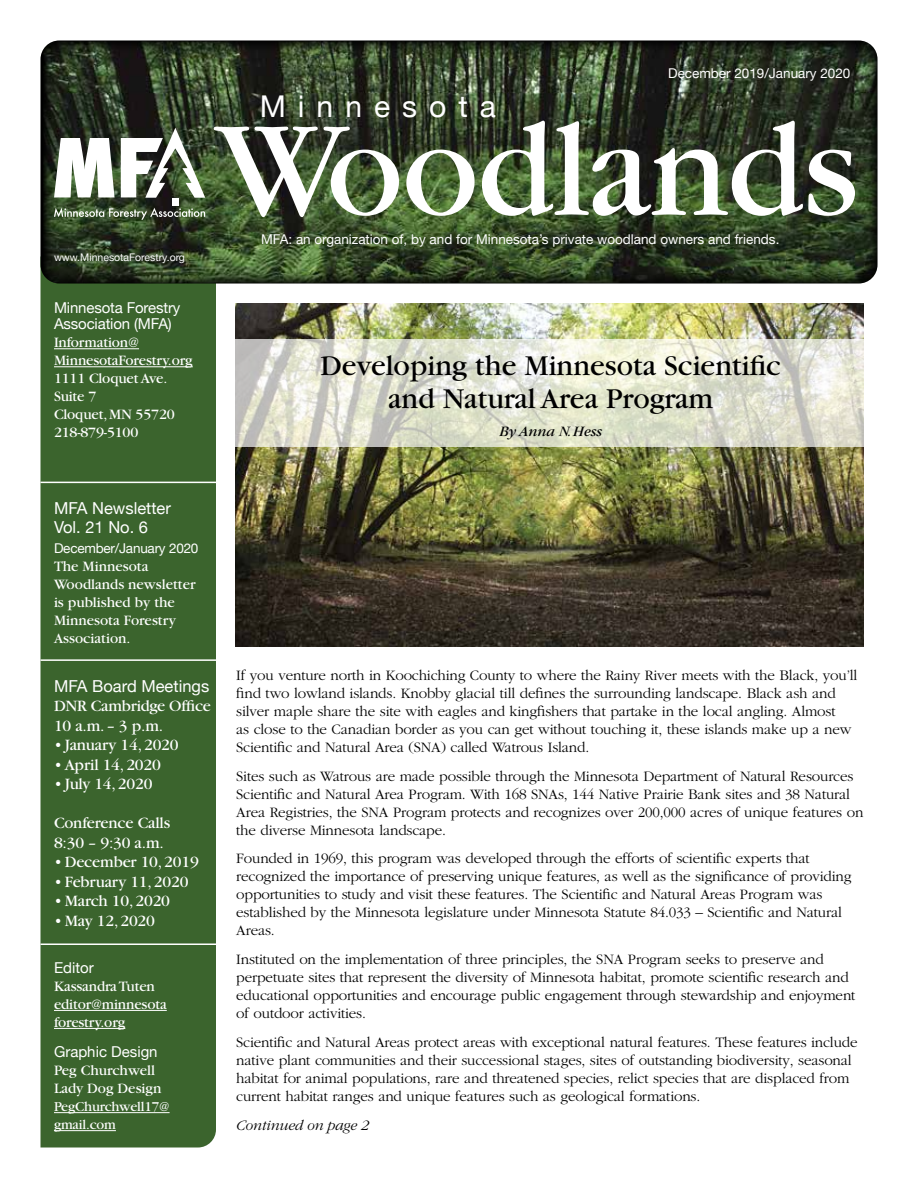
<style>
.page{position:relative;width:918px;height:1188px;background:#fff}
.page>*{position:absolute;margin:0;border:0;box-sizing:border-box;transform-origin:0 0}
.t1{font:141px "Garamond";letter-spacing:-.01em;color:#fff}
.t2{font:30px/33px "Garamond";color:#000;text-align:center}
.t3{font:30px "Helvetica Neue";letter-spacing:.4em;color:#fff}
.t4{font:16.5px/19.5px "Garamond";letter-spacing:-.01em;color:#fff}
.t5{font:16.5px/19.5px "Helvetica Neue";color:#fff}
.t6{font:300 15px/18px "Garamond";letter-spacing:-.01em;color:#000}
.t7{font:15px/18px "Garamond";letter-spacing:-.01em;color:#fff}
.t8{font:15px/16.5px "Helvetica Neue";letter-spacing:-.01em;color:#fff}
.t9{font:italic 300 15px "Garamond";letter-spacing:-.01em;color:#000}
.t10{font:italic 15px "Garamond";letter-spacing:-.01em;color:#000}
.t11{font:14.25px/18px "Garamond";letter-spacing:-.01em;color:#fff}
.t12{font:13.5px "Helvetica Neue";color:#fff}
.t13{font:10.5px "Helvetica Neue";color:#fff}
</style>
<div class="page">
<div style="left:40px;top:269px;width:176px;height:879px;background:#3b642d"></div>
<hr style="left:54px;top:348px;width:85px;height:1px;background:#fff">
<hr style="left:54px;top:366px;width:139px;height:1px;background:#fff">
<hr style="left:40px;top:482px;width:176px;height:1px;background:#fff">
<hr style="left:40px;top:659px;width:176px;height:2px;background:#fff">
<hr style="left:40px;top:943px;width:176px;height:2px;background:#fff">
<hr style="left:54px;top:1010px;width:113px;height:1px;background:#fff">
<hr style="left:54px;top:1028px;width:71px;height:1px;background:#fff">
<hr style="left:54px;top:1112px;width:116px;height:1px;background:#fff">
<hr style="left:54px;top:1130px;width:62px;height:1px;background:#fff">
<img style="left:43px;top:41px;width:835px;height:242px">
<svg style="left:54px;top:138px;width:61px;height:59px"></svg>
<svg style="left:54px;top:208px;width:151px;height:12px;background:#63735a"></svg>
<div style="left:172px;top:198px;width:6px;height:8px;background:#fff"></div>
<svg style="left:121px;top:128px;width:84px;height:70px"></svg>
<img style="left:235px;top:304px;width:629px;height:342px">
<svg style="left:235px;top:339px;width:629px;height:108px;background:#dfe0d1"></svg>
<h2 class="t3" style="left:260px;top:85px;width:238px">Minnesota</h2>
<p class="t12" style="left:668px;top:64px;width:184px">December 2019/January 2020</p>
<h1 class="t1" style="left:216px;top:97px;width:644px">Woodlands</h1>
<p class="t13" style="left:54px;top:250px;width:132px">www.MinnesotaForestry.org</p>
<p class="t8" style="left:54px;top:300px;width:128px">Minnesota Forestry<br>Association (MFA)</p>
<p class="t7" style="left:54px;top:334px;width:140px">Information@<br>MinnesotaForestry.org<br>1111 Cloquet Ave.<br>Suite 7<br>Cloquet, MN 55720<br>218-879-5100</p>
<p class="t5" style="left:54px;top:499px;width:119px">MFA Newsletter<br>Vol. 21 No. 6</p>
<p class="t12" style="left:54px;top:538px;width:146px">December/January 2020</p>
<p class="t7" style="left:54px;top:557px;width:143px">The Minnesota<br>Woodlands newsletter is published by the<br>Minnesota Forestry<br>Association.</p>
<p class="t5" style="left:54px;top:677px;width:157px">MFA Board Meetings</p>
<p class="t4" style="left:54px;top:697px;width:159px">DNR Cambridge Office<br>10 a.m. – 3 p.m.</p>
<p class="t4" style="left:54px;top:736px;width:126px">• January 14, 2020</p>
<p class="t4" style="left:54px;top:755px;width:108px">• April 14, 2020</p>
<p class="t4" style="left:54px;top:775px;width:100px">• July 14, 2020</p>
<p class="t4" style="left:54px;top:814px;width:118px">Conference Calls<br>8:30 – 9:30 a.m.</p>
<p class="t4" style="left:54px;top:853px;width:146px">• December 10, 2019</p>
<p class="t4" style="left:54px;top:872px;width:136px">• February 11, 2020</p>
<p class="t4" style="left:54px;top:892px;width:118px">• March 10, 2020</p>
<p class="t4" style="left:54px;top:911px;width:102px">• May 12, 2020</p>
<p class="t8" style="left:54px;top:960px;width:41px">Editor</p>
<p class="t7" style="left:54px;top:977px;width:114px">Kassandra Tuten editor@minnesota forestry.org</p>
<p class="t8" style="left:54px;top:1045px;width:105px">Graphic Design</p>
<p class="t7" style="left:54px;top:1062px;width:109px">Peg Churchwell<br>Lady Dog Design</p>
<p class="t11" style="left:54px;top:1098px;width:117px">PegChurchwell17@ gmail.com</p>
<p class="t12" style="left:261px;top:230px;width:520px">MFA: an organization of, by and for Minnesota’s private woodland owners and friends.</p>
<h2 class="t2" style="left:321px;top:350px;width:462px">Developing the Minnesota Scientific and Natural Area Program</h2>
<p class="t10" style="left:500px;top:423px;width:104px">By Anna N. Hess</p>
<p class="t6" style="left:236px;top:666px;width:623px">If you venture north in Koochiching County to where the Rainy River meets with the Black, you’ll find two lowland islands. Knobby glacial till defines the surrounding landscape. Black ash and silver maple share the site with eagles and kingfishers that partake in the local angling. Almost<br>as close to the Canadian border as you can get without touching it, these islands make up a new Scientific and Natural Area (SNA) called Watrous Island.</p>
<p class="t6" style="left:236px;top:767px;width:629px">Sites such as Watrous are made possible through the Minnesota Department of Natural Resources Scientific and Natural Area Program. With 168 SNAs, 144 Native Prairie Bank sites and 38 Natural Area Registries, the SNA Program protects and recognizes over 200,000 acres of unique features on the diverse Minnesota landscape.</p>
<p class="t6" style="left:236px;top:850px;width:617px">Founded in 1969, this program was developed through the efforts of scientific experts that recognized the importance of preserving unique features, as well as the significance of providing opportunities to study and visit these features. The Scientific and Natural Areas Program was established by the Minnesota legislature under Minnesota Statute 84.033 – Scientific and Natural Areas.</p>
<p class="t6" style="left:236px;top:951px;width:621px">Instituted on the implementation of three principles, the SNA Program seeks to preserve and perpetuate sites that represent the diversity of Minnesota habitat, promote scientific research and educational opportunities and encourage public engagement through stewardship and enjoyment of outdoor activities.</p>
<p class="t6" style="left:236px;top:1034px;width:623px">Scientific and Natural Areas protect areas with exceptional natural features. These features include native plant communities and their successional stages, sites of outstanding biodiversity, seasonal habitat for animal populations, rare and threatened species, relict species that are displaced from current habitat ranges and unique features such as geological formations.</p>
<p class="t9" style="left:236px;top:1117px;width:134px">Continued on page 2</p>
</div>
